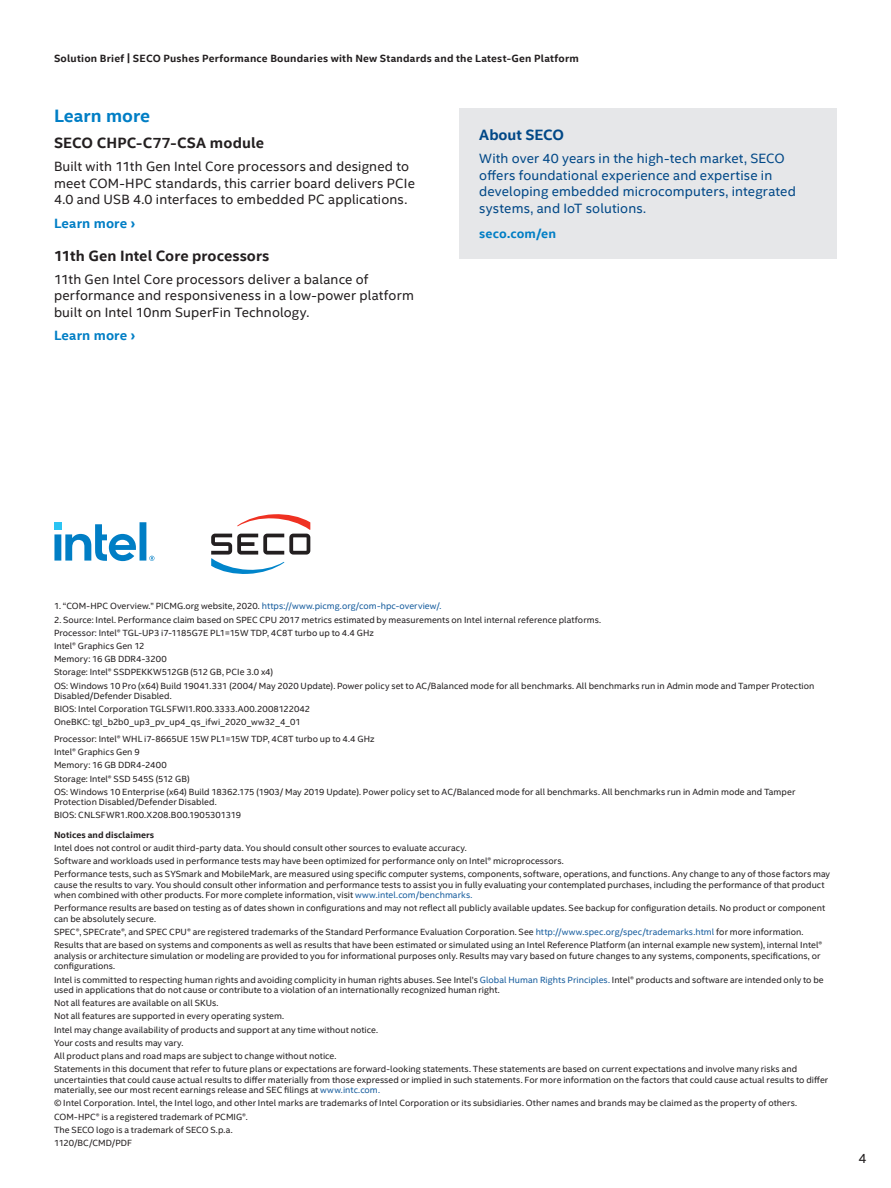
<style>
.page{position:relative;width:891px;height:1188px;background:#fff}
.page>*{position:absolute;margin:0;border:0;box-sizing:border-box;transform-origin:0 0}
.SUBHEAD_2{font:700 18px "Intel Clear";letter-spacing:.005em;color:#007ec5}
.MainCopy___Caption{font:700 15px "Intel Clear";letter-spacing:.005em;color:#231f20}
.SUBHEAD_3{font:700 15px "Intel Clear";letter-spacing:.005em;color:#231f20}
.SUBHEAD_2-2{font:700 15px "Intel Clear";color:#014887}
.MainCopy___Caption-2{font:13.5px/16.5px "Intel Clear";letter-spacing:.015em;color:#231f20}
.MainCopy___Caption-3{font:13.5px/16.5px "Intel Clear";letter-spacing:.01em;color:#014887}
.MainCopy___Caption-4{font:700 13.5px "Intel Clear";letter-spacing:.015em;color:#007ec5}
.MainCopy___Caption-5{font:700 12.75px "Intel Clear";letter-spacing:.015em;color:#007ec5}
.t1{font:700 10.5px "Intel Clear";letter-spacing:.025em;color:#231f20}
.Lgl_-_Footnotes_and{font:9px/10.5px "Intel Clear";letter-spacing:.005em;color:#231f20}
.Lgl_-_Footnotes_and-2{font:700 9px "Intel Clear";letter-spacing:.005em;color:#231f20}
.s1{color:#175d9e}
</style>
<div class="page">
<div style="left:459px;top:108px;width:378px;height:150px;background:#e6e7e9"></div>
<svg style="left:54px;top:522px;width:100px;height:39px"></svg>
<svg style="left:211px;top:514px;width:99px;height:60px"></svg>
<p class="t1" style="left:54px;top:52px;width:526px">Solution Brief | SECO Pushes Performance Boundaries with New Standards and the Latest-Gen Platform</p>
<p class="SUBHEAD_2" style="left:54px;top:105px;width:98px">Learn more</p>
<p class="SUBHEAD_3" style="left:54px;top:134px;width:212px">SECO CHPC-C77-CSA module</p>
<p class="MainCopy___Caption-2" style="left:54px;top:159px;width:363px">Built with 11th Gen Intel Core processors and designed to meet COM-HPC standards, this carrier board delivers PCIe<br>4.0 and USB 4.0 interfaces to embedded PC applications.</p>
<p class="MainCopy___Caption-4" style="left:54px;top:215px;width:83px">Learn more ›</p>
<p class="MainCopy___Caption" style="left:54px;top:246px;width:217px">11th Gen Intel Core processors</p>
<p class="MainCopy___Caption-2" style="left:54px;top:271px;width:361px">11th Gen Intel Core processors deliver a balance of performance and responsiveness in a low-power platform built on Intel 10nm SuperFin Technology.</p>
<p class="MainCopy___Caption-4" style="left:54px;top:327px;width:83px">Learn more ›</p>
<p class="SUBHEAD_2-2" style="left:479px;top:125px;width:86px">About SECO</p>
<p class="MainCopy___Caption-3" style="left:479px;top:150px;width:318px">With over 40 years in the high-tech market, SECO offers foundational experience and expertise in developing embedded microcomputers, integrated systems, and IoT solutions.</p>
<p class="MainCopy___Caption-5" style="left:479px;top:226px;width:78px">seco.com/en</p>
<p class="Lgl_-_Footnotes_and" style="left:54px;top:601px;width:389px">1. “COM-HPC Overview.” PICMG.org website, 2020. <span class="s1">https://www.picmg.org/com-hpc-overview/.</span></p>
<p class="Lgl_-_Footnotes_and" style="left:54px;top:614px;width:549px">2. Source: Intel. Performance claim based on SPEC CPU 2017 metrics estimated by measurements on Intel internal reference platforms.</p>
<p class="Lgl_-_Footnotes_and" style="left:54px;top:628px;width:321px">Processor: Intel® TGL-UP3 i7-1185G7E PL1=15W TDP, 4C8T turbo up to 4.4 GHz</p>
<p class="Lgl_-_Footnotes_and" style="left:54px;top:641px;width:92px">Intel® Graphics Gen 12</p>
<p class="Lgl_-_Footnotes_and" style="left:54px;top:654px;width:114px">Memory: 16 GB DDR4-3200</p>
<p class="Lgl_-_Footnotes_and" style="left:54px;top:667px;width:221px">Storage: Intel® SSDPEKKW512GB (512 GB, PCIe 3.0 x4)</p>
<p class="Lgl_-_Footnotes_and" style="left:54px;top:680px;width:762px">OS: Windows 10 Pro (x64) Build 19041.331 (2004/ May 2020 Update). Power policy set to AC/Balanced mode for all benchmarks. All benchmarks run in Admin mode and Tamper Protection<br>Disabled/Defender Disabled.</p>
<p class="Lgl_-_Footnotes_and" style="left:54px;top:704px;width:258px">BIOS: Intel Corporation TGLSFWI1.R00.3333.A00.2008122042</p>
<p class="Lgl_-_Footnotes_and" style="left:54px;top:717px;width:248px">OneBKC: tgl_b2b0_up3_pv_up4_qs_ifwi_2020_ww32_4_01</p>
<p class="Lgl_-_Footnotes_and" style="left:54px;top:734px;width:322px">Processor: Intel® WHL i7-8665UE 15W PL1=15W TDP, 4C8T turbo up to 4.4 GHz</p>
<p class="Lgl_-_Footnotes_and" style="left:54px;top:747px;width:87px">Intel® Graphics Gen 9</p>
<p class="Lgl_-_Footnotes_and" style="left:54px;top:760px;width:114px">Memory: 16 GB DDR4-2400</p>
<p class="Lgl_-_Footnotes_and" style="left:54px;top:773px;width:137px">Storage: Intel® SSD 545S (512 GB)</p>
<p class="Lgl_-_Footnotes_and" style="left:54px;top:786px;width:743px">OS: Windows 10 Enterprise (x64) Build 18362.175 (1903/ May 2019 Update). Power policy set to AC/Balanced mode for all benchmarks. All benchmarks run in Admin mode and Tamper<br>Protection Disabled/Defender Disabled.</p>
<p class="Lgl_-_Footnotes_and" style="left:54px;top:810px;width:189px">BIOS: CNLSFWR1.R00.X208.B00.1905301319</p>
<p class="Lgl_-_Footnotes_and-2" style="left:54px;top:829px;width:102px">Notices and disclaimers</p>
<p class="Lgl_-_Footnotes_and" style="left:54px;top:843px;width:414px">Intel does not control or audit third-party data. You should consult other sources to evaluate accuracy.</p>
<p class="Lgl_-_Footnotes_and" style="left:54px;top:856px;width:511px">Software and workloads used in performance tests may have been optimized for performance only on Intel® microprocessors.</p>
<p class="Lgl_-_Footnotes_and" style="left:54px;top:869px;width:778px">Performance tests, such as SYSmark and MobileMark, are measured using specific computer systems, components, software, operations, and functions. Any change to any of those factors may cause the results to vary. You should consult other information and performance tests to assist you in fully evaluating your contemplated purchases, including the performance of that product when combined with other products. For more complete information, visit <span class="s1">www.intel.com/benchmarks.</span></p>
<p class="Lgl_-_Footnotes_and" style="left:54px;top:903px;width:773px">Performance results are based on testing as of dates shown in configurations and may not reflect all publicly available updates. See backup for configuration details. No product or component can be absolutely secure.</p>
<p class="Lgl_-_Footnotes_and" style="left:54px;top:927px;width:751px">SPEC®, SPECrate®, and SPEC CPU® are registered trademarks of the Standard Performance Evaluation Corporation. See <span class="s1">http://www.spec.org/spec/trademarks.html</span> for more information.</p>
<p class="Lgl_-_Footnotes_and" style="left:54px;top:940px;width:770px">Results that are based on systems and components as well as results that have been estimated or simulated using an Intel Reference Platform (an internal example new system), internal Intel® analysis or architecture simulation or modeling are provided to you for informational purposes only. Results may vary based on future changes to any systems, components, specifications, or configurations.</p>
<p class="Lgl_-_Footnotes_and" style="left:54px;top:974px;width:771px">Intel is committed to respecting human rights and avoiding complicity in human rights abuses. See Intel’s <span class="s1">Global Human Rights Principles.</span> Intel® products and software are intended only to be used in applications that do not cause or contribute to a violation of an internationally recognized human right.</p>
<p class="Lgl_-_Footnotes_and" style="left:54px;top:998px;width:166px">Not all features are available on all SKUs.</p>
<p class="Lgl_-_Footnotes_and" style="left:54px;top:1011px;width:232px">Not all features are supported in every operating system.</p>
<p class="Lgl_-_Footnotes_and" style="left:54px;top:1024px;width:326px">Intel may change availability of products and support at any time without notice.</p>
<p class="Lgl_-_Footnotes_and" style="left:54px;top:1038px;width:131px">Your costs and results may vary.</p>
<p class="Lgl_-_Footnotes_and" style="left:54px;top:1051px;width:284px">All product plans and road maps are subject to change without notice.</p>
<p class="Lgl_-_Footnotes_and" style="left:54px;top:1064px;width:776px">Statements in this document that refer to future plans or expectations are forward-looking statements. These statements are based on current expectations and involve many risks and uncertainties that could cause actual results to differ materially from those expressed or implied in such statements. For more information on the factors that could cause actual results to differ materially, see our most recent earnings release and SEC filings at <span class="s1">www.intc.com.</span></p>
<p class="Lgl_-_Footnotes_and" style="left:54px;top:1098px;width:745px">© Intel Corporation. Intel, the Intel logo, and other Intel marks are trademarks of Intel Corporation or its subsidiaries. Other names and brands may be claimed as the property of others.</p>
<p class="Lgl_-_Footnotes_and" style="left:54px;top:1111px;width:195px">COM-HPC® is a registered trademark of PCMIG®.</p>
<p class="Lgl_-_Footnotes_and" style="left:54px;top:1125px;width:180px">The SECO logo is a trademark of SECO S.p.a.</p>
<p class="Lgl_-_Footnotes_and" style="left:54px;top:1138px;width:80px">1120/BC/CMD/PDF</p>
<h3 class="MainCopy___Caption-2" style="left:858px;top:1151px;width:10px">4</h3>
</div>
